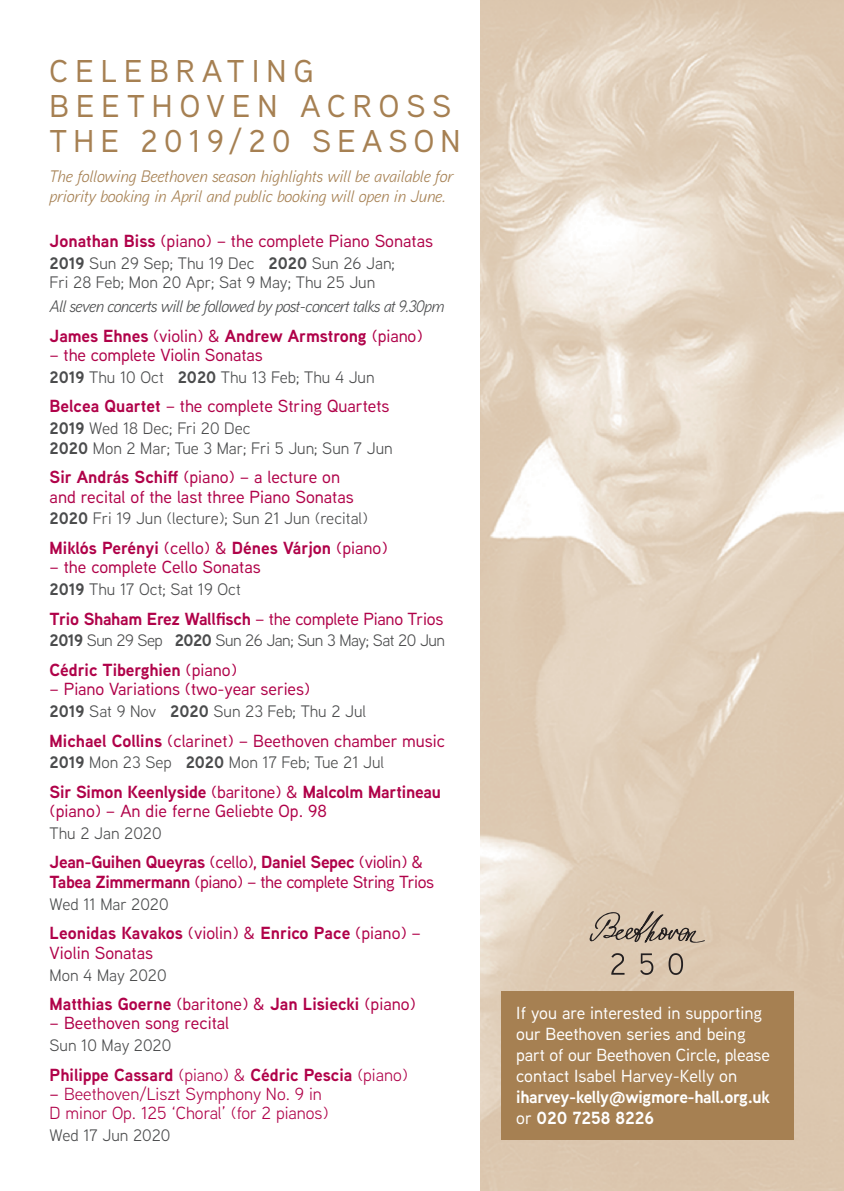
<style>
.page{position:relative;width:844px;height:1191px;background:#fff}
.page>*{position:absolute;margin:0;border:0;box-sizing:border-box;transform-origin:0 0}
.t1{font:500 31.5px/35px "Aaux Next";letter-spacing:.225em;color:#a68052}
.t2{font:500 17.5px/19.4px "Aaux Next";color:#b00249}
.t3{font:700 17.5px "Aaux Next";letter-spacing:-.005em;color:#b00249}
.t4{font:500 17.5px/21px "Aaux Next";color:#fff}
.t5{font:500 17.5px/19.4px "Aaux Next";letter-spacing:-.025em;color:#b00249}
.t6{font:17.5px/19.4px "Aaux Next";color:#b00249}
.t7{font:700 17.5px/21px "Aaux Next";letter-spacing:-.02em;color:#fff}
.t8{font:16.62px/19.4px "Aaux Next";color:#4b4c4d}
.t9{font:italic 16.62px/20.1px "Aaux Next";color:#a68052}
.t10{font:italic 16.62px "Aaux Next";letter-spacing:-.03em;color:#4b4c4d}
.t11{font:16.62px "Aaux Next";letter-spacing:-.03em;color:#4b4c4d}
.s1{font-weight:700}
.s2{font-weight:500}
.s3{font-weight:400}
</style>
<div class="page">
<img style="left:480px;top:0;width:363px;height:1191px">
<div style="left:501px;top:991px;width:293px;height:149px;background:#a68052"></div>
<svg style="left:611px;top:953px;width:72px;height:22px;background:#bcab98"></svg>
<svg style="left:588px;top:911px;width:117px;height:34px;background:#bcab98"></svg>
<h1 class="t1" style="left:50px;top:52px;width:412px">CELEBRATING<br>BEETHOVEN ACROSS<br>THE 2019/20 SEASON</h1>
<p class="t9" style="left:50px;top:165px;width:405px">The following Beethoven season highlights will be available for priority booking in April and public booking will open in June.</p>
<p class="t2" style="left:50px;top:230px;width:385px"><span class="s1">Jonathan Biss</span> (piano) – the complete Piano Sonatas</p>
<p class="t8" style="left:50px;top:252px;width:347px"><span class="s1">2019</span> Sun 29 Sep; Thu 19 Dec <span class="s1">2020</span> Sun 26 Jan;<br>Fri 28 Feb; Mon 20 Apr; Sat 9 May; Thu 25 Jun</p>
<p class="t10" style="left:50px;top:295px;width:396px">All seven concerts will be followed by post-concert talks at 9.30pm</p>
<p class="t3" style="left:50px;top:323px;width:374px">James Ehnes <span class="s2">(violin) &amp;</span> Andrew Armstrong <span class="s2">(piano)</span></p>
<p class="t2" style="left:50px;top:345px;width:214px">– the complete Violin Sonatas</p>
<p class="t8" style="left:50px;top:367px;width:326px"><span class="s1">2019</span> Thu 10 Oct <span class="s1">2020</span> Thu 13 Feb; Thu 4 Jun</p>
<p class="t2" style="left:50px;top:396px;width:341px"><span class="s1">Belcea Quartet</span> – the complete String Quartets</p>
<p class="t8" style="left:50px;top:418px;width:344px"><span class="s1">2019</span> Wed 18 Dec; Fri 20 Dec<br><span class="s1">2020</span> Mon 2 Mar; Tue 3 Mar; Fri 5 Jun; Sun 7 Jun</p>
<p class="t2" style="left:50px;top:467px;width:305px"><span class="s1">Sir András Schiff</span> (piano) – a lecture on and recital of the last three Piano Sonatas</p>
<p class="t8" style="left:50px;top:508px;width:319px"><span class="s1">2020</span> Fri 19 Jun (lecture); Sun 21 Jun (recital)</p>
<p class="t3" style="left:50px;top:535px;width:339px">Miklós Perényi <span class="s2">(cello) &amp;</span> Dénes Várjon <span class="s2">(piano)</span></p>
<p class="t2" style="left:50px;top:557px;width:213px">– the complete Cello Sonatas</p>
<p class="t8" style="left:50px;top:579px;width:193px"><span class="s1">2019</span> Thu 17 Oct; Sat 19 Oct</p>
<p class="t3" style="left:50px;top:606px;width:395px">Trio Shaham Erez Wallfisch <span class="s2">– the complete Piano Trios</span></p>
<p class="t11" style="left:50px;top:629px;width:396px"><span class="s1">2019</span> Sun 29 Sep <span class="s1">2020</span> Sun 26 Jan; Sun 3 May; Sat 20 Jun</p>
<p class="t3" style="left:50px;top:657px;width:189px">Cédric Tiberghien <span class="s2">(piano)</span></p>
<p class="t2" style="left:50px;top:679px;width:262px">– Piano Variations (two-year series)</p>
<p class="t8" style="left:50px;top:701px;width:318px"><span class="s1">2019</span> Sat 9 Nov <span class="s1">2020</span> Sun 23 Feb; Thu 2 Jul</p>
<p class="t2" style="left:50px;top:730px;width:397px"><span class="s1">Michael Collins</span> (clarinet) – Beethoven chamber music</p>
<p class="t8" style="left:50px;top:752px;width:336px"><span class="s1">2019</span> Mon 23 Sep <span class="s1">2020</span> Mon 17 Feb; Tue 21 Jul</p>
<p class="t2" style="left:50px;top:781px;width:393px"><span class="s1">Sir Simon Keenlyside</span> (baritone) &amp; <span class="s1">Malcolm Martineau </span>(piano) – An die ferne Geliebte Op. 98</p>
<p class="t8" style="left:50px;top:823px;width:113px">Thu 2 Jan 2020</p>
<p class="t5" style="left:50px;top:852px;width:386px"><span class="s1">Jean-Guihen Queyras</span> (cello), <span class="s1">Daniel Sepec</span> (violin) &amp;<br><span class="s1">Tabea Zimmermann</span> (piano) – the complete String Trios</p>
<p class="t8" style="left:50px;top:893px;width:120px">Wed 11 Mar 2020</p>
<p class="t2" style="left:50px;top:923px;width:373px"><span class="s1">Leonidas Kavakos</span> (violin) &amp; <span class="s1">Enrico Pace</span> (piano) –<br>Violin Sonatas</p>
<p class="t8" style="left:50px;top:964px;width:118px">Mon 4 May 2020</p>
<p class="t3" style="left:50px;top:991px;width:367px">Matthias Goerne <span class="s2">(baritone) &amp;</span> Jan Lisiecki <span class="s2">(piano)</span></p>
<p class="t2" style="left:50px;top:1013px;width:181px">– Beethoven song recital</p>
<p class="t8" style="left:50px;top:1035px;width:123px">Sun 10 May 2020</p>
<p class="t3" style="left:50px;top:1062px;width:359px">Philippe Cassard <span class="s3">(piano) &amp;</span> Cédric Pescia <span class="s3">(piano)</span></p>
<p class="t6" style="left:50px;top:1083px;width:280px"><span class="s2">–</span> Beethoven/Liszt Symphony No. 9 in<br>D minor Op. 125 ‘Choral’ (for 2 pianos)</p>
<p class="t8" style="left:50px;top:1125px;width:122px">Wed 17 Jun 2020</p>
<p class="t4" style="left:516px;top:1001px;width:255px">If you are interested in supporting our Beethoven series and being part of our Beethoven Circle, please contact Isabel Harvey-Kelly on</p>
<p class="t7" style="left:516px;top:1085px;width:255px">iharvey-kelly@wigmore-hall.org.uk <span class="s2">or</span> 020 7258 8226</p>
</div>
